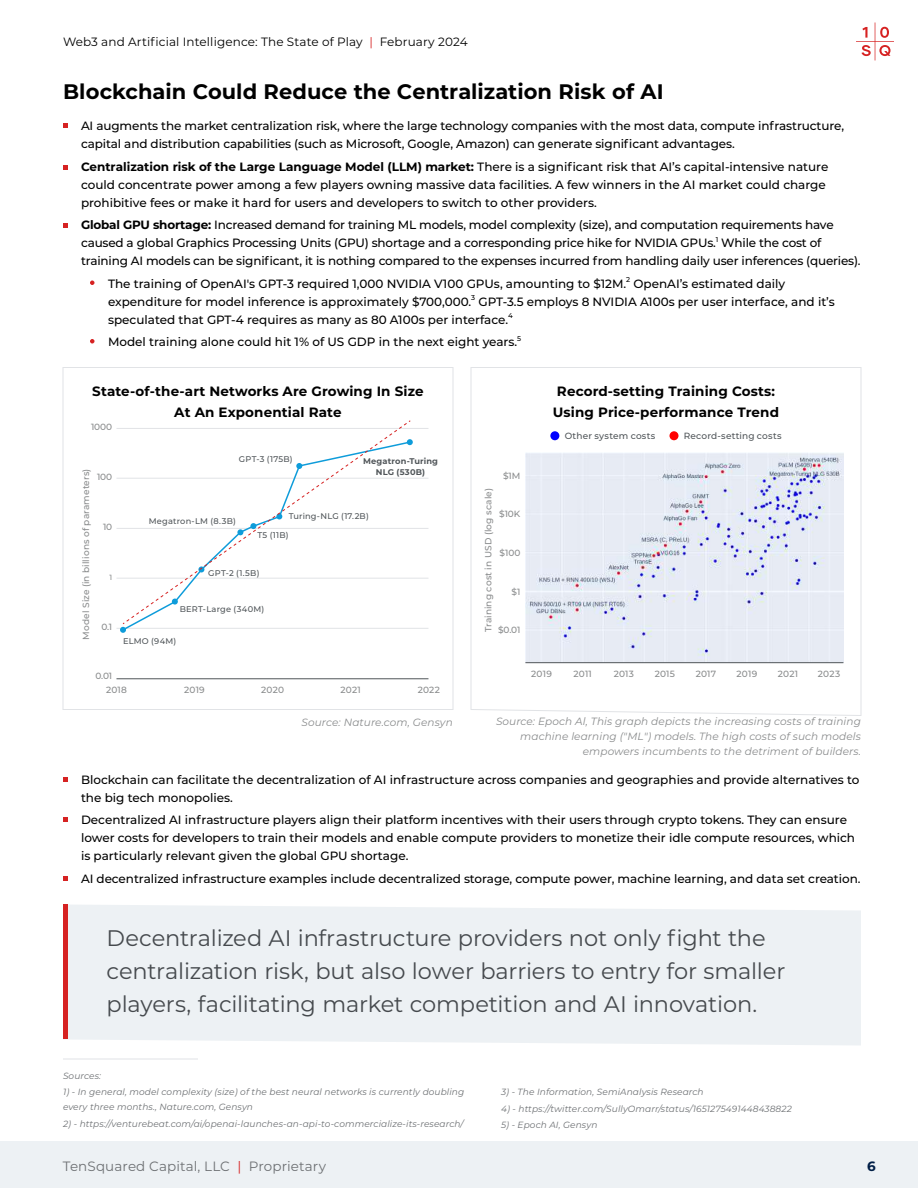
<style>
.page{position:relative;width:918px;height:1188px;background:#fff}
.page>*{position:absolute;margin:0;border:0;box-sizing:border-box;transform-origin:0 0}
.t1{font:22.5px/33px "Montserrat";letter-spacing:-.005em;color:#45494d}
.t2{font:700 21px "Montserrat";color:#000}
.t3{font:700 13.5px/21px "Montserrat";letter-spacing:.01em;color:#000;text-align:center}
.t4{font:13.5px "Montserrat";letter-spacing:.01em;color:#6d7073}
.t5{font:700 13.5px "Montserrat";color:#001e46}
.t6{font:500 12px/18px "Montserrat";letter-spacing:-.005em;color:#000}
.t7{font:12px "Montserrat";letter-spacing:.01em;color:#000}
.t8{font:italic 10.5px/15px "Montserrat";letter-spacing:.01em;color:#898b8c;text-align:right}
.t9{font:italic 9px/15px "Montserrat";letter-spacing:.01em;color:#6d7073}
.t10{font:500 9px "Montserrat";letter-spacing:.015em;color:#898b8c}
.t11{font:500 9px "Montserrat";letter-spacing:.02em;color:#505559}
.t12{font:500 8.25px "Montserrat";letter-spacing:.03em;color:#505559}
.t13{font:700 8.25px/11.1px "Montserrat";letter-spacing:.02em;color:#505559;text-align:center}
.t14{font:500 7.5px "Montserrat";color:#898b8c}
.t15{font:500 7.05px "Montserrat";color:#000}
.s1{color:#d62222}
.s2{font-weight:700}
</style>
<div class="page">
<div style="left:0;top:1142px;width:918px;height:44px;background:#edf1f4"></div>
<div style="left:0;top:1143px;width:918px;height:45px;background:#edf1f4"></div>
<svg style="left:856px;top:22px;width:38px;height:38px"></svg>
<svg style="left:63px;top:123px;width:5px;height:5px"></svg>
<svg style="left:63px;top:224px;width:5px;height:4px"></svg>
<svg style="left:63px;top:165px;width:5px;height:5px"></svg>
<svg style="left:90px;top:280px;width:4px;height:5px"></svg>
<svg style="left:90px;top:339px;width:4px;height:5px"></svg>
<div style="left:63px;top:367px;width:390px;height:343px;border:1px solid #e1e3e6"></div>
<svg style="left:470px;top:367px;width:392px;height:349px"></svg>
<hr style="left:116px;top:628px;width:312px;height:1px;background:#e1e3e6">
<hr style="left:116px;top:578px;width:312px;height:1px;background:#e1e3e6">
<hr style="left:116px;top:528px;width:312px;height:1px;background:#e1e3e6">
<hr style="left:116px;top:478px;width:312px;height:1px;background:#e1e3e6">
<hr style="left:116px;top:428px;width:312px;height:1px;background:#e1e3e6">
<hr style="left:116px;top:678px;width:312px;height:1px;background:#505559">
<svg style="left:409px;top:439px;width:4px;height:6px"></svg>
<svg style="left:120px;top:622px;width:6px;height:11px"></svg>
<svg style="left:126px;top:423px;width:283px;height:199px"></svg>
<img style="left:525px;top:453px;width:318px;height:209px">
<div style="left:550px;top:431px;width:9px;height:9px;background:#00f;border-radius:50%"></div>
<div style="left:670px;top:431px;width:9px;height:9px;background:#f00;border-radius:50%"></div>
<hr style="left:525px;top:662px;width:318px;height:1px;background:#505559">
<svg style="left:63px;top:777px;width:5px;height:5px"></svg>
<svg style="left:63px;top:818px;width:5px;height:4px"></svg>
<svg style="left:63px;top:876px;width:5px;height:4px"></svg>
<div style="left:68px;top:905px;width:793px;height:140px;background:#edf1f4"></div>
<div style="left:63px;top:904px;width:5px;height:136px;background:#d62222"></div>
<hr style="left:63px;top:1059px;width:135px;height:1px;background:#e1e3e6">
<p class="t7" style="left:63px;top:34px;width:406px">Web3 and Artificial Intelligence: The State of Play <span class="s1">|</span> February 2024</p>
<h2 class="t2" style="left:63px;top:76px;width:602px">Blockchain Could Reduce the Centralization Risk of AI</h2>
<p class="t6" style="left:81px;top:116px;width:765px">AI augments the market centralization risk, where the large technology companies with the most data, compute infrastructure, capital and distribution capabilities (such as Microsoft, Google, Amazon) can generate significant advantages.</p>
<p class="t6" style="left:81px;top:157px;width:749px"><span class="s2">Centralization risk of the Large Language Model (LLM) market:</span> There is a significant risk that AI’s capital-intensive nature could concentrate power among a few players owning massive data facilities. A few winners in the AI market could charge prohibitive fees or make it hard for users and developers to switch to other providers.</p>
<p class="t6" style="left:81px;top:215px;width:754px"><span class="s2">Global GPU shortage:</span> Increased demand for training ML models, model complexity (size), and computation requirements have caused a global Graphics Processing Units (GPU) shortage and a corresponding price hike for NVIDIA GPUs. While the cost of</p>
<p class="t15" style="left:716px;top:234px;width:4px">1</p>
<p class="t6" style="left:108px;top:249px;width:754px;line-height:22.5px;text-indent:-27px">training AI models can be significant, it is nothing compared to the expenses incurred from handling daily user inferences (queries).<br>The training of OpenAI's GPT-3 required 1,000 NVIDIA V100 GPUs, amounting to $12M.</p>
<p class="t15" style="left:626px;top:275px;width:6px">2</p>
<p class="t6" style="left:633px;top:274px;width:153px">OpenAI’s estimated daily</p>
<p class="t6" style="left:108px;top:292px;width:365px">expenditure for model inference is approximately $700,000.</p>
<p class="t15" style="left:471px;top:293px;width:6px">3</p>
<p class="t6" style="left:108px;top:292px;width:728px;text-indent:371px">GPT-3.5 employs 8 NVIDIA A100s per user interface, and it’s speculated that GPT-4 requires as many as 80 A100s per interface.</p>
<p class="t15" style="left:508px;top:311px;width:6px">4</p>
<p class="t6" style="left:108px;top:332px;width:411px">Model training alone could hit 1% of US GDP in the next eight years.</p>
<p class="t15" style="left:517px;top:333px;width:6px">5</p>
<p class="t3" style="left:92px;top:380px;width:333px">State-of-the-art Networks Are Growing In Size<br>At An Exponential Rate</p>
<p class="t10" style="left:91px;top:421px;width:23px">1000</p>
<p class="t12" style="left:239px;top:453px;width:55px">GPT-3 (175B)</p>
<p class="t13" style="left:363px;top:455px;width:76px">Megatron-Turing<br>NLG (530B)</p>
<p class="t10" style="left:80px;top:640px;width:173px;rotate:-90deg">Model Size (in billions of parameters)</p>
<p class="t10" style="left:503px;top:469px;width:19px">$1M</p>
<p class="t10" style="left:97px;top:471px;width:17px">100</p>
<p class="t10" style="left:482px;top:632px;width:145px;rotate:-90deg">Training cost in USD (log scale)</p>
<p class="t10" style="left:499px;top:508px;width:23px">$10K</p>
<p class="t12" style="left:289px;top:510px;width:81px">Turing-NLG (17.2B)</p>
<p class="t12" style="left:149px;top:515px;width:89px">Megatron-LM (8.3B)</p>
<p class="t10" style="left:103px;top:521px;width:11px">10</p>
<p class="t12" style="left:257px;top:529px;width:33px">T5 (11B)</p>
<p class="t10" style="left:500px;top:547px;width:22px">$100</p>
<p class="t12" style="left:208px;top:567px;width:53px">GPT-2 (1.5B)</p>
<p class="t14" style="left:109px;top:572px;width:4px">1</p>
<p class="t10" style="left:511px;top:585px;width:10px">$1</p>
<p class="t12" style="left:180px;top:604px;width:86px">BERT-Large (340M)</p>
<p class="t10" style="left:101px;top:621px;width:12px">0.1</p>
<p class="t10" style="left:498px;top:624px;width:24px">$0.01</p>
<p class="t12" style="left:123px;top:635px;width:55px">ELMO (94M)</p>
<p class="t10" style="left:95px;top:669px;width:18px">0.01</p>
<p class="t10" style="left:106px;top:684px;width:22px">2018</p>
<p class="t10" style="left:184px;top:684px;width:22px">2019</p>
<p class="t10" style="left:261px;top:684px;width:24px">2020</p>
<p class="t10" style="left:341px;top:684px;width:22px">2021</p>
<p class="t10" style="left:418px;top:684px;width:24px">2022</p>
<p class="t3" style="left:553px;top:380px;width:228px">Record-setting Training Costs:<br>Using Price-performance Trend</p>
<p class="t11" style="left:565px;top:429px;width:92px">Other system costs</p>
<p class="t11" style="left:684px;top:429px;width:99px">Record-setting costs</p>
<p class="t10" style="left:531px;top:668px;width:22px">2019</p>
<p class="t10" style="left:574px;top:668px;width:20px">2011</p>
<p class="t10" style="left:614px;top:668px;width:22px">2013</p>
<p class="t10" style="left:655px;top:668px;width:22px">2015</p>
<p class="t10" style="left:696px;top:668px;width:22px">2017</p>
<p class="t10" style="left:737px;top:668px;width:22px">2019</p>
<p class="t10" style="left:778px;top:668px;width:22px">2021</p>
<p class="t10" style="left:818px;top:668px;width:24px">2023</p>
<p class="t8" style="left:302px;top:714px;width:153px">Source: Nature.com, Gensyn</p>
<p class="t8" style="left:496px;top:714px;width:367px">Source: Epoch Al, This graph depicts the increasing costs of training machine learning ("ML") models. The high costs of such models empowers incumbents to the detriment of builders.</p>
<p class="t6" style="left:81px;top:770px;width:780px">Blockchain can facilitate the decentralization of AI infrastructure across companies and geographies and provide alternatives to the big tech monopolies.</p>
<p class="t6" style="left:81px;top:810px;width:776px">Decentralized AI infrastructure players align their platform incentives with their users through crypto tokens. They can ensure lower costs for developers to train their models and enable compute providers to monetize their idle compute resources, which is particularly relevant given the global GPU shortage.</p>
<p class="t6" style="left:81px;top:869px;width:781px">AI decentralized infrastructure examples include decentralized storage, compute power, machine learning, and data set creation.</p>
<h1 class="t1" style="left:106px;top:921px;width:680px">Decentralized AI infrastructure providers not only fight the centralization risk, but also lower barriers to entry for smaller players, facilitating market competition and AI innovation.</h1>
<p class="t9" style="left:63px;top:1068px;width:40px">Sources:</p>
<p class="t9" style="left:63px;top:1084px;width:403px">1) - In general, model complexity (size) of the best neural networks is currently doubling every three months., Nature.com, Gensyn</p>
<p class="t9" style="left:63px;top:1116px;width:402px">2) - https://venturebeat.com/ai/openai-launches-an-api-to-commercialize-its-research/</p>
<p class="t9" style="left:501px;top:1084px;width:204px">3) - The Information, SemiAnalysis Research</p>
<p class="t9" style="left:501px;top:1101px;width:292px">4) - https://twitter.com/SullyOmarr/status/1651275491448438822</p>
<p class="t9" style="left:501px;top:1117px;width:98px">5) - Epoch AI, Gensyn</p>
<p class="t4" style="left:63px;top:1157px;width:265px">TenSquared Capital, LLC <span class="s1">|</span> Proprietary</p>
<p class="t5" style="left:867px;top:1157px;width:10px">65</p>
</div>
